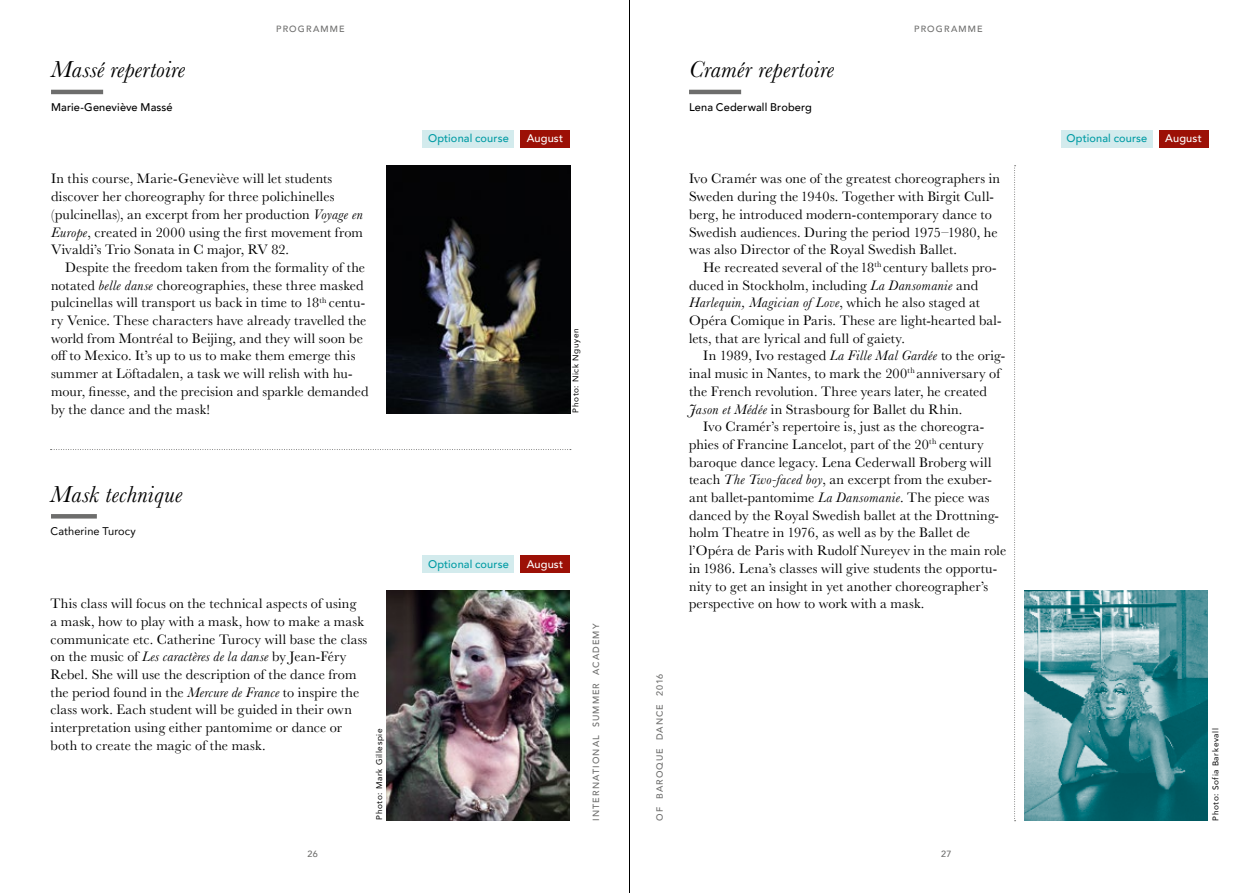
<style>
.page{position:relative;width:1259px;height:893px;background:#fff}
.page>*{position:absolute;margin:0;border:0;box-sizing:border-box;transform-origin:0 0}
.t1{font:italic 24px "Baskerville";letter-spacing:.015em;color:#000}
.t2{font:14.25px/17.7px "Baskerville";letter-spacing:.01em;color:#000}
.t3{font:500 11.1px "Avenir";letter-spacing:.015em;color:#009ba4}
.t4{font:500 11.1px "Avenir";letter-spacing:.015em;color:#000}
.t5{font:500 11.1px "Avenir";letter-spacing:.015em;color:#fff}
.t6{font:11.1px "Avenir";letter-spacing:.01em;color:#000}
.t7{font:500 9px "Avenir";letter-spacing:.125em;color:#6d6d6c}
.t8{font:8.25px "Avenir";letter-spacing:.075em;color:#000}
.s1{font-style:italic}
</style>
<div class="page">
<hr style="left:629px;top:0;width:1px;height:893px;background:#000">
<div style="left:51px;top:514px;width:46px;height:5px;background:#6d6d6c"></div>
<svg style="left:50px;top:449px;width:521px;height:1px"></svg>
<img style="left:386px;top:591px;width:184px;height:230px">
<hr style="left:51px;top:90px;width:52px;height:4px;background:#6d6d6c">
<div style="left:422px;top:130px;width:92px;height:18px;background:#d3ebed"></div>
<div style="left:520px;top:130px;width:50px;height:18px;background:#9c1006"></div>
<div style="left:422px;top:555px;width:92px;height:18px;background:#d3ebed"></div>
<div style="left:520px;top:555px;width:50px;height:18px;background:#9c1006"></div>
<img style="left:387px;top:166px;width:183px;height:248px">
<svg style="left:1014px;top:165px;width:1px;height:656px"></svg>
<img style="left:1024px;top:591px;width:184px;height:230px">
<hr style="left:689px;top:90px;width:52px;height:4px;background:#6d6d6c">
<div style="left:1061px;top:130px;width:92px;height:18px;background:#d3ebed"></div>
<div style="left:1158px;top:130px;width:50px;height:18px;background:#9c1006"></div>
<h1 class="t1" style="left:51px;top:54px;width:136px">Massé repertoire</h1>
<p class="t4" style="left:51px;top:98px;width:123px">Marie-Geneviève Massé</p>
<p class="t7" style="left:276px;top:21px;width:70px">PROGRAMME</p>
<p class="t2" style="left:51px;top:170px;width:313px">In this course, Marie-Geneviève will let students discover her choreography for three polichinelles (pulcinellas), an excerpt from her production <span class="s1">Voyage en Europe</span>, created in 2000 using the first movement from Vivaldi’s Trio Sonata in C major, RV 82.</p>
<p class="t2" style="left:51px;top:259px;width:319px;text-indent:14px">Despite the freedom taken from the formality of the notated <span class="s1">belle danse</span> choreographies, these three masked pulcinellas will transport us back in time to 18<sup>th</sup> centu&shy;ry Venice. These characters have already travelled the world from Montréal to Beijing, and they will soon be off to Mexico. It’s up to us to make them emerge this summer at Löftadalen, a task we will relish with hu&shy;mour, finesse, and the precision and sparkle demanded by the dance and the mask!</p>
<h1 class="t1" style="left:50px;top:478px;width:133px">Mask technique</h1>
<p class="t6" style="left:50px;top:522px;width:87px">Catherine Turocy</p>
<p class="t2" style="left:50px;top:595px;width:318px">This class will focus on the technical aspects of using<br>a mask, how to play with a mask, how to make a mask communicate etc. Catherine Turocy will base the class on the music of <span class="s1">Les caractères de la danse</span> by Jean-Féry Rebel. She will use the description of the dance from the period found in the <span class="s1">Mercure de France</span> to inspire the class work. Each student will be guided in their own interpretation using either pantomime or dance or both to create the magic of the mask.</p>
<p class="t8" style="left:372px;top:820px;width:93px;rotate:-90deg">Photo: Mark Gillespie</p>
<p class="t3" style="left:428px;top:129px;width:82px">Optional course</p>
<p class="t5" style="left:527px;top:129px;width:38px">August</p>
<p class="t8" style="left:569px;top:412px;width:86px;rotate:-90deg">Photo: Nick Nguyen</p>
<p class="t3" style="left:428px;top:554px;width:82px">Optional course</p>
<p class="t5" style="left:527px;top:554px;width:38px">August</p>
<p class="t7" style="left:588px;top:821px;width:199px;rotate:-90deg">INTERNATIONAL SUMMER ACADEMY</p>
<h1 class="t1" style="left:689px;top:54px;width:146px">Cramér repertoire</h1>
<p class="t4" style="left:689px;top:98px;width:124px">Lena Cederwall Broberg</p>
<p class="t7" style="left:914px;top:21px;width:70px">PROGRAMME</p>
<p class="t2" style="left:689px;top:170px;width:313px">Ivo Cramér was one of the greatest choreographers in Sweden during the 1940s. Together with Birgit Cull&shy;berg, he introduced modern-contemporary dance to Swedish audiences. During the period 1975–1980, he was also Director of the Royal Swedish Ballet.</p>
<p class="t2" style="left:689px;top:259px;width:314px;text-indent:14px">He recreated several of the 18<sup>th</sup> century ballets pro&shy;duced in Stockholm, including <span class="s1">La Dansomanie</span> and <span class="s1">Harlequin, Magician of Love</span>, which he also staged at Opéra Comique in Paris. These are light-hearted bal&shy;lets, that are lyrical and full of gaiety.</p>
<p class="t2" style="left:689px;top:347px;width:318px;text-indent:14px">In 1989, Ivo restaged <span class="s1">La Fille Mal Gardée</span> to the orig&shy;inal music in Nantes, to mark the 200<sup>th</sup> anniversary of the French revolution. Three years later, he created <span class="s1">Jason et Médée</span> in Strasbourg for Ballet du Rhin.</p>
<p class="t2" style="left:689px;top:418px;width:319px;text-indent:14px">Ivo Cramér’s repertoire is, just as the choreogra&shy;phies of Francine Lancelot, part of the 20<sup>th</sup> century baroque dance legacy. Lena Cederwall Broberg will teach <span class="s1">The Two-faced boy</span>, an excerpt from the exuber&shy;ant ballet-pantomime <span class="s1">La Dansomanie</span>. The piece was danced by the Royal Swedish ballet at the Drottning&shy;holm Theatre in 1976, as well as by the Ballet de l’Opéra de Paris with Rudolf Nureyev in the main role in 1986. Lena’s classes will give students the opportu&shy;nity to get an insight in yet another choreographer’s perspective on how to work with a mask.</p>
<p class="t7" style="left:652px;top:821px;width:149px;rotate:-90deg">OF BAROQUE DANCE 2016</p>
<p class="t7" style="left:307px;top:846px;width:12px">26</p>
<p class="t7" style="left:941px;top:846px;width:12px">27</p>
<p class="t3" style="left:1066px;top:129px;width:82px">Optional course</p>
<p class="t5" style="left:1165px;top:129px;width:38px">August</p>
<p class="t8" style="left:1208px;top:821px;width:94px;rotate:-90deg">Photo: Sofia Barkevall</p>
</div>
